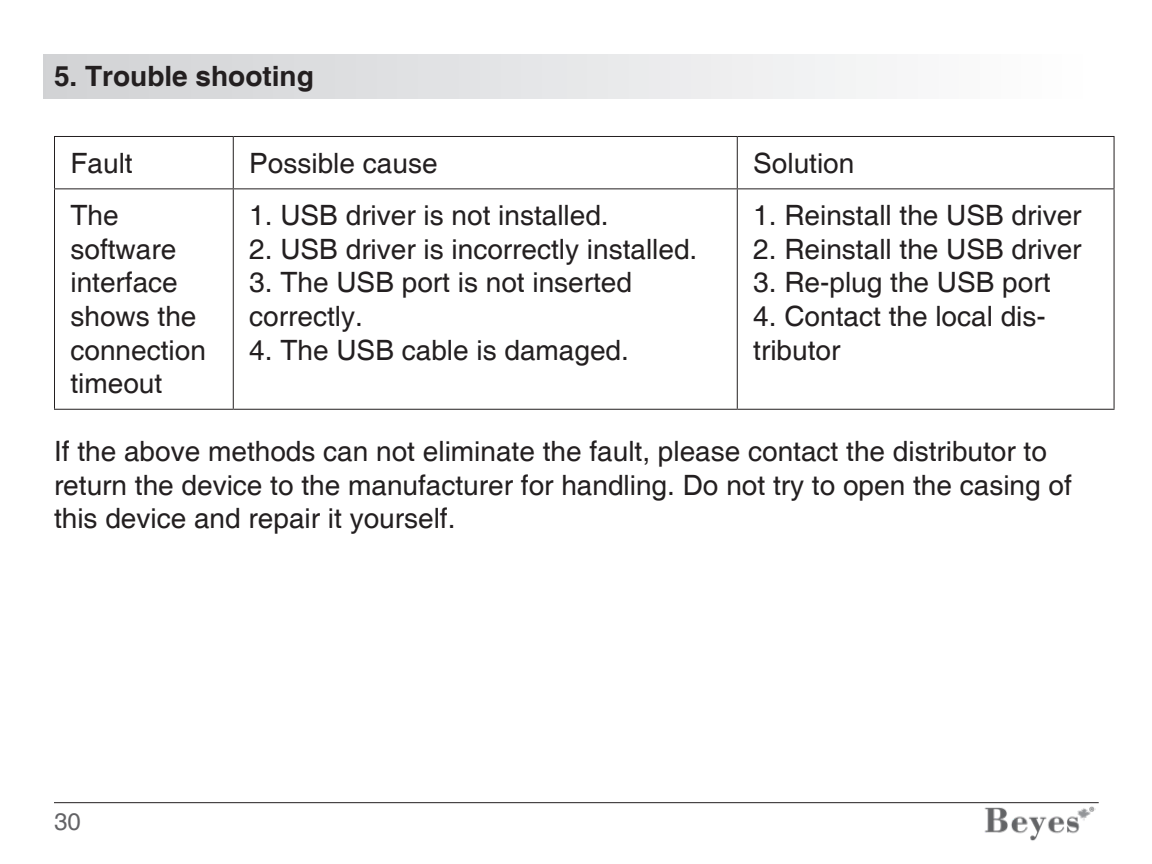
<style>
.page{position:relative;width:1152px;height:864px;background:#fff}
.page>*{position:absolute;margin:0;border:0;box-sizing:border-box;transform-origin:0 0}
.t1{font:28px/33.6px "Helvetica";color:#231f20}
.t2{font:700 28px "Helvetica";color:#231f20}
.t3{font:24px "Helvetica";color:#636366}
</style>
<div class="page">
<img style="left:984px;top:806px;width:111px;height:35px">
<hr style="left:54px;top:802px;width:1045px;height:1px;background:#231f20">
<div style="left:43px;top:54px;width:1055px;height:45px;background:linear-gradient(to right,#d0d2d4,#fefeff)"></div>
<hr style="left:54px;top:136px;width:179px;height:1px;background:#231f20">
<hr style="left:54px;top:137px;width:1px;height:51px;background:#231f20">
<hr style="left:233px;top:136px;width:504px;height:1px;background:#231f20">
<hr style="left:233px;top:137px;width:1px;height:51px;background:#231f20">
<hr style="left:737px;top:136px;width:378px;height:1px;background:#231f20">
<hr style="left:737px;top:137px;width:1px;height:51px;background:#231f20">
<hr style="left:1113px;top:137px;width:2px;height:51px;background:#231f20">
<hr style="left:54px;top:188px;width:179px;height:2px;background:#231f20">
<hr style="left:54px;top:189px;width:1px;height:220px;background:#231f20">
<hr style="left:233px;top:188px;width:504px;height:2px;background:#231f20">
<hr style="left:233px;top:189px;width:1px;height:220px;background:#231f20">
<hr style="left:737px;top:188px;width:378px;height:2px;background:#231f20">
<hr style="left:737px;top:189px;width:1px;height:220px;background:#231f20">
<hr style="left:1113px;top:189px;width:2px;height:220px;background:#231f20">
<hr style="left:54px;top:409px;width:179px;height:1px;background:#231f20">
<hr style="left:233px;top:409px;width:504px;height:1px;background:#231f20">
<hr style="left:737px;top:409px;width:378px;height:1px;background:#231f20">
<p class="t2" style="left:54px;top:59px;width:261px">5. Trouble shooting</p>
<p class="t1" style="left:70px;top:147px;width:64px">Fault</p>
<p class="t1" style="left:249px;top:147px;width:190px">Possible cause</p>
<p class="t1" style="left:753px;top:147px;width:103px">Solution</p>
<p class="t1" style="left:70px;top:200px;width:137px">The software interface shows the connection timeout</p>
<p class="t1" style="left:249px;top:200px;width:361px">1. USB driver is not installed.</p>
<p class="t1" style="left:753px;top:200px;width:330px">1. Reinstall the USB driver</p>
<p class="t1" style="left:753px;top:233px;width:330px">2. Reinstall the USB driver</p>
<p class="t1" style="left:753px;top:267px;width:299px">3. Re-plug the USB port</p>
<p class="t1" style="left:753px;top:300px;width:294px">4. Contact the local dis&shy;tributor</p>
<p class="t1" style="left:249px;top:233px;width:450px">2. USB driver is incorrectly installed.</p>
<p class="t1" style="left:249px;top:267px;width:384px">3. The USB port is not inserted correctly.</p>
<p class="t1" style="left:249px;top:334px;width:381px">4. The USB cable is damaged.</p>
<p class="t1" style="left:54px;top:435px;width:1019px">If the above methods can not eliminate the fault, please contact the distributor to return the device to the manufacturer for handling. Do not try to open the casing of this device and repair it yourself.</p>
<p class="t3" style="left:54px;top:808px;width:28px">30</p>
</div>
